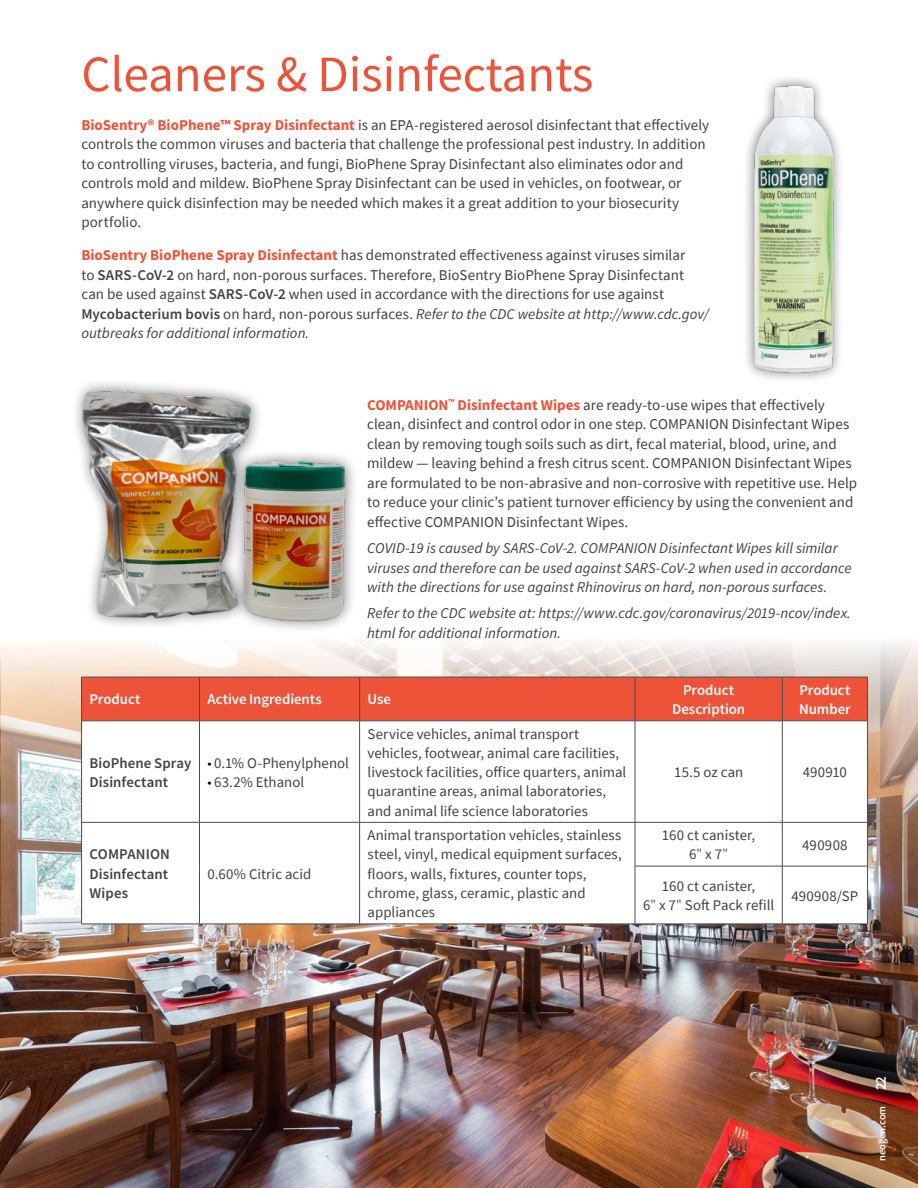
<style>
.page{position:relative;width:918px;height:1188px;background:#fff}
.page>*{position:absolute;margin:0;border:0;box-sizing:border-box;transform-origin:0 0}
.t1{font:51px "Source Sans Pro";color:#ed5338}
.t2{font:15px/19.5px "Source Sans Pro";color:#414042}
.t3{font:italic 15px/19.5px "Source Sans Pro";color:#414042}
.t4{font:14.85px/19.2px "Source Sans Pro";color:#414042}
.t5{font:600 14.85px/19.2px "Source Sans Pro";letter-spacing:-.005em;color:#fff;text-align:center}
.t6{font:600 14.85px/19.2px "Source Sans Pro";letter-spacing:.01em;color:#414042}
.t7{font:14.85px "Source Sans Pro";letter-spacing:.02em;color:#414042}
.t8{font:600 10.5px "Source Sans Pro";color:#fff}
.s1{font-weight:700;color:#ed5338}
.s2{font-weight:600}
.s3{font-style:italic}
.s4{font-family:"Myriad Pro";color:#000}
.s5{font-family:"Bookman Old Style"}
.s6{font-size:15px}
</style>
<div class="page">
<img style="left:0;top:643px;width:918px;height:545px">
<div style="left:82px;top:678px;width:785px;height:43px;background:#ed5338"></div>
<svg style="left:82px;top:722px;width:785px;height:202px"></svg>
<hr style="left:81px;top:677px;width:118px;height:1px;background:#474c55">
<hr style="left:81px;top:677px;width:1px;height:44px;background:#474c55">
<hr style="left:199px;top:677px;width:161px;height:1px;background:#474c55">
<hr style="left:199px;top:677px;width:1px;height:44px;background:#474c55">
<hr style="left:360px;top:677px;width:275px;height:1px;background:#474c55">
<hr style="left:359px;top:677px;width:1px;height:44px;background:#474c55">
<hr style="left:635px;top:677px;width:147px;height:1px;background:#474c55">
<hr style="left:635px;top:677px;width:1px;height:44px;background:#474c55">
<hr style="left:782px;top:677px;width:86px;height:1px;background:#474c55">
<hr style="left:782px;top:677px;width:1px;height:44px;background:#474c55">
<hr style="left:867px;top:677px;width:1px;height:44px;background:#474c55">
<hr style="left:81px;top:721px;width:118px;height:1px;background:#474c55">
<hr style="left:81px;top:721px;width:1px;height:101px;background:#474c55">
<hr style="left:199px;top:721px;width:161px;height:1px;background:#474c55">
<hr style="left:199px;top:721px;width:1px;height:101px;background:#474c55">
<hr style="left:360px;top:721px;width:275px;height:1px;background:#474c55">
<hr style="left:359px;top:721px;width:1px;height:101px;background:#474c55">
<hr style="left:635px;top:721px;width:147px;height:1px;background:#474c55">
<hr style="left:635px;top:721px;width:1px;height:101px;background:#474c55">
<hr style="left:782px;top:721px;width:86px;height:1px;background:#474c55">
<hr style="left:782px;top:721px;width:1px;height:101px;background:#474c55">
<hr style="left:867px;top:721px;width:1px;height:101px;background:#474c55">
<hr style="left:81px;top:822px;width:118px;height:1px;background:#474c55">
<hr style="left:81px;top:823px;width:1px;height:43px;background:#474c55">
<hr style="left:199px;top:822px;width:161px;height:1px;background:#474c55">
<hr style="left:199px;top:823px;width:1px;height:43px;background:#474c55">
<hr style="left:360px;top:822px;width:275px;height:1px;background:#474c55">
<hr style="left:359px;top:823px;width:1px;height:43px;background:#474c55">
<hr style="left:81px;top:866px;width:1px;height:58px;background:#474c55">
<hr style="left:199px;top:866px;width:1px;height:58px;background:#474c55">
<hr style="left:359px;top:866px;width:1px;height:58px;background:#474c55">
<hr style="left:81px;top:924px;width:118px;height:1px;background:#474c55">
<hr style="left:199px;top:924px;width:161px;height:1px;background:#474c55">
<hr style="left:360px;top:924px;width:275px;height:1px;background:#474c55">
<hr style="left:635px;top:822px;width:147px;height:1px;background:#474c55">
<hr style="left:635px;top:823px;width:1px;height:43px;background:#474c55">
<hr style="left:782px;top:822px;width:86px;height:1px;background:#474c55">
<hr style="left:782px;top:823px;width:1px;height:43px;background:#474c55">
<hr style="left:867px;top:823px;width:1px;height:43px;background:#474c55">
<hr style="left:635px;top:866px;width:147px;height:1px;background:#474c55">
<hr style="left:635px;top:866px;width:1px;height:58px;background:#474c55">
<hr style="left:782px;top:866px;width:86px;height:1px;background:#474c55">
<hr style="left:782px;top:866px;width:1px;height:58px;background:#474c55">
<hr style="left:867px;top:866px;width:1px;height:58px;background:#474c55">
<hr style="left:635px;top:924px;width:147px;height:1px;background:#474c55">
<hr style="left:782px;top:924px;width:86px;height:1px;background:#474c55">
<div style="left:742px;top:74px;width:102px;height:310px;background:#000;opacity:.55"></div>
<img style="left:745px;top:80px;width:95px;height:294px">
<img style="left:75px;top:385px;width:279px;height:244px">
<h1 class="t1" style="left:81px;top:42px;width:513px">Cleaners &amp; Disinfectants</h1>
<p class="t2" style="left:81px;top:115px;width:629px"><span class="s1">BioSentry® BioPhene™ Spray Disinfectant</span> is an EPA-registered aerosol disinfectant that effectively controls the common viruses and bacteria that challenge the professional pest industry. In addition to controlling viruses, bacteria, and fungi, BioPhene Spray Disinfectant also eliminates odor and controls mold and mildew. BioPhene Spray Disinfectant can be used in vehicles, on footwear, or anywhere quick disinfection may be needed which makes it a great addition to your biosecurity portfolio.</p>
<p class="t2" style="left:81px;top:246px;width:629px"><span class="s1">BioSentry BioPhene Spray Disinfectant</span> has demonstrated effectiveness against viruses similar<br>to <span class="s2">SARS-CoV-2</span> on hard, non-porous surfaces. Therefore, BioSentry BioPhene Spray Disinfectant can be used against <span class="s2">SARS-CoV-2</span> when used in accordance with the directions for use against <span class="s2">Mycobacterium bovis</span> on hard, non-porous surfaces. <span class="s3">Refer to the CDC website at http://www.cdc.gov/ outbreaks for additional information.</span></p>
<p class="t2" style="left:367px;top:395px;width:491px"><span class="s1">COMPANION</span><sup>™</sup> <span class="s1">Disinfectant Wipes</span> are ready-to-use wipes that effectively clean, disinfect and control odor in one step. COMPANION Disinfectant Wipes clean by removing tough soils such as dirt, fecal material, blood, urine, and mildew — leaving behind a fresh citrus scent. COMPANION Disinfectant Wipes are formulated to be non-abrasive and non-corrosive with repetitive use. Help to reduce your clinic’s patient turnover efficiency by using the convenient and effective COMPANION Disinfectant Wipes.</p>
<p class="t3" style="left:367px;top:538px;width:486px">COVID-19 is caused by SARS-CoV-2. COMPANION Disinfectant Wipes kill similar viruses and therefore can be used against SARS-CoV-2 when used in accordance with the directions for use against Rhinovirus on hard, non-porous surfaces.</p>
<p class="t3" style="left:367px;top:603px;width:485px">Refer to the CDC website at: https://www.cdc.gov/coronavirus/2019-ncov/index. html for additional information.</p>
<p class="t5" style="left:90px;top:690px;width:52px">Product</p>
<p class="t5" style="left:207px;top:690px;width:116px">Active Ingredients</p>
<p class="t5" style="left:368px;top:690px;width:25px">Use</p>
<p class="t5" style="left:672px;top:680px;width:75px">Product<br>Description</p>
<p class="t5" style="left:799px;top:680px;width:53px;text-align:left">Product<br>Number</p>
<p class="t6" style="left:90px;top:753px;width:103px">BioPhene Spray<br>Disinfectant</p>
<p class="t4" style="left:207px;top:753px;width:143px"><span class="s4">•</span> 0.1% O-Phenylphenol</p>
<p class="t4" style="left:207px;top:772px;width:98px"><span class="s4">•</span> 63.2% Ethanol</p>
<p class="t6" style="left:90px;top:845px;width:82px;text-align:justify">COMPANION Disinfectant Wipes</p>
<p class="t4" style="left:207px;top:864px;width:105px">0.60% Citric acid</p>
<p class="t4" style="left:368px;top:724px;width:260px">Service vehicles, animal transport vehicles, footwear, animal care facilities, livestock facilities, office quarters, animal quarantine areas, animal laboratories, and animal life science laboratories</p>
<p class="t4" style="left:674px;top:763px;width:71px">15.5 oz can</p>
<p class="t4" style="left:803px;top:763px;width:46px">490910</p>
<p class="t4" style="left:368px;top:826px;width:256px">Animal transportation vehicles, stainless steel, vinyl, medical equipment surfaces, floors, walls, fixtures, counter tops, chrome, glass, ceramic, plastic and appliances</p>
<p class="t4" style="left:662px;top:826px;width:95px;text-align:center">160 ct canister,<br>6<span class="s5">"</span> x 7<span class="s5">"</span></p>
<p class="t4" style="left:802px;top:835px;width:47px">490908</p>
<p class="t4" style="left:643px;top:876px;width:133px;text-align:center">160 ct canister,<br>6<span class="s5">"</span> x 7<span class="s5">"</span> Soft Pack refill</p>
<p class="t7" style="left:791px;top:886px;width:68px">490908/SP</p>
<p class="t8" style="left:875px;top:1161px;width:86px;rotate:-90deg">neogen.com <span class="s6">22</span></p>
</div>
